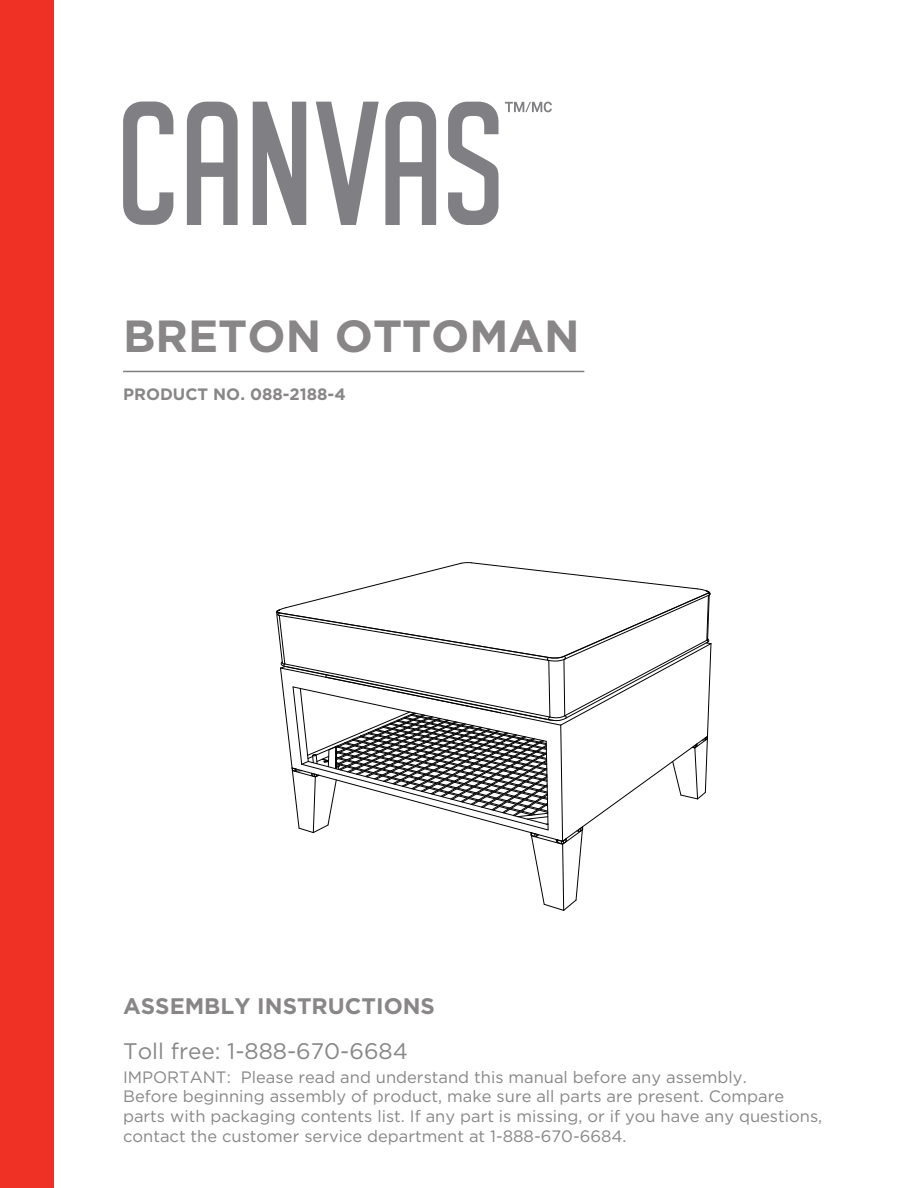
<style>
.page{position:relative;width:918px;height:1188px;background:#fff}
.page>*{position:absolute;margin:0;border:0;box-sizing:border-box;transform-origin:0 0}
.t1{font:700 45px "Gotham";color:#888687}
.t2{font:22.5px "Gotham";color:#888687}
.t3{font:700 22.5px "Gotham";color:#888687}
.t4{font:16.5px/19.8px "Gotham";color:#888687}
.t5{font:700 16.5px "Gotham";color:#888687}
</style>
<div class="page">
<div style="left:0;top:0;width:54px;height:1188px;background:#ee3124"></div>
<svg style="left:276px;top:562px;width:436px;height:349px"></svg>
<svg style="left:123px;top:102px;width:50px;height:123px"></svg>
<svg style="left:187px;top:102px;width:51px;height:123px"></svg>
<svg style="left:385px;top:102px;width:51px;height:123px"></svg>
<svg style="left:253px;top:102px;width:53px;height:123px"></svg>
<svg style="left:316px;top:102px;width:63px;height:123px"></svg>
<svg style="left:448px;top:102px;width:51px;height:123px"></svg>
<svg style="left:505px;top:102px;width:47px;height:10px"></svg>
<hr style="left:123px;top:371px;width:461px;height:1px;background:#807f83">
<h1 class="t1" style="left:123px;top:310px;width:458px">BRETON OTTOMAN</h1>
<p class="t5" style="left:123px;top:385px;width:224px">PRODUCT NO. 088-2188-4</p>
<h2 class="t3" style="left:123px;top:993px;width:313px">ASSEMBLY INSTRUCTIONS</h2>
<h2 class="t2" style="left:123px;top:1038px;width:286px">Toll free: 1-888-670-6684</h2>
<p class="t4" style="left:123px;top:1067px;width:701px">IMPORTANT: Please read and understand this manual before any assembly.<br>Before beginning assembly of product, make sure all parts are present. Compare parts with packaging contents list. If any part is missing, or if you have any questions, contact the customer service department at 1-888-670-6684.</p>
</div>
